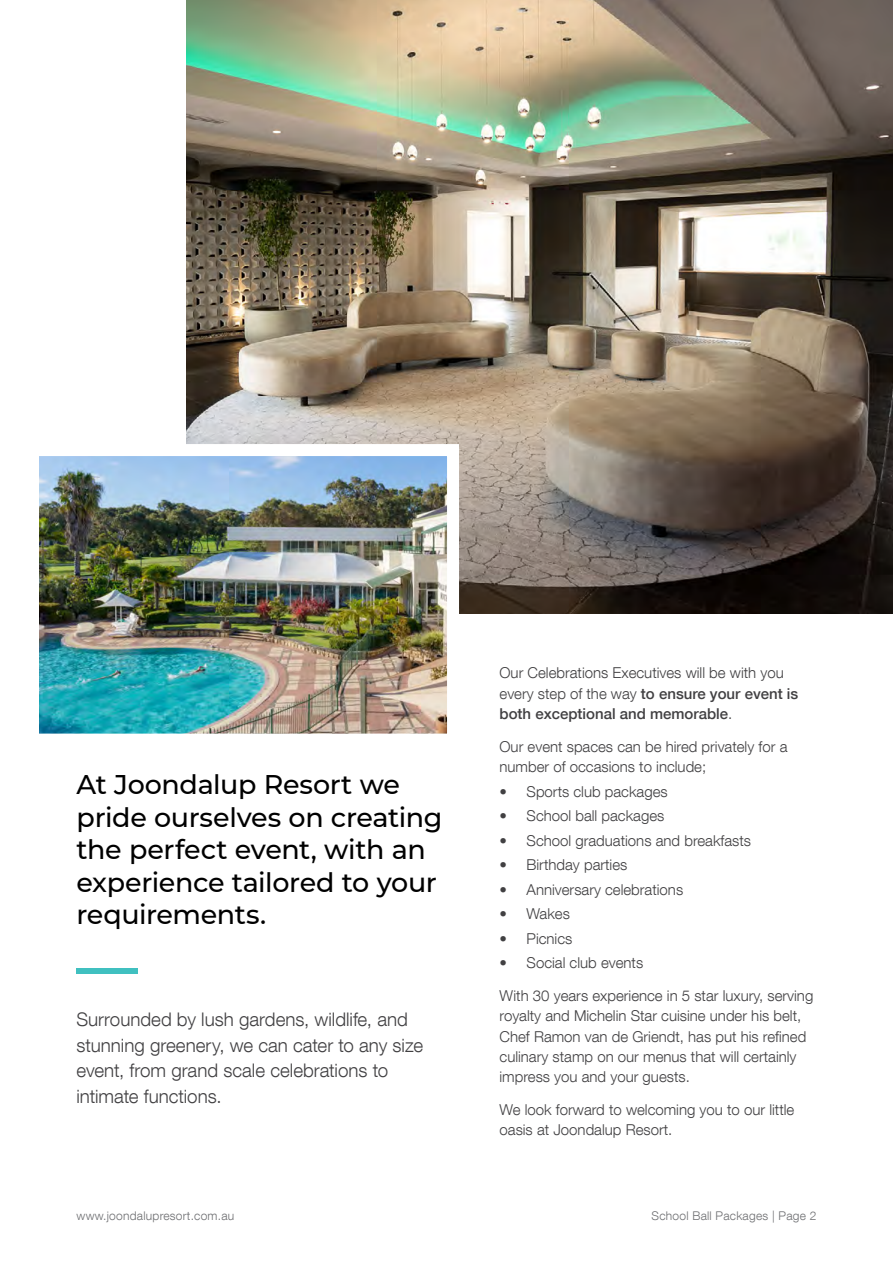
<style>
.page{position:relative;width:893px;height:1263px;background:#fff}
.page>*{position:absolute;margin:0;border:0;box-sizing:border-box;transform-origin:0 0}
.t1{font:500 27px/32.4px "Montserrat";letter-spacing:-.015em;color:#000}
.t2{font:300 18.75px/25.5px "Helvetica Neue LT Com";color:#414042}
.t3{font:300 15px/20.2px "Helvetica Neue LT Com";color:#414042}
.t4{font:300 12px "Helvetica Neue LT Com";letter-spacing:.02em;color:#6d6e71}
.s1{font-weight:500}
</style>
<div class="page">
<img style="left:187px;top:0;width:706px;height:613px">
<img style="left:39px;top:438px;width:426px;height:296px">
<div style="left:77px;top:968px;width:61px;height:5px;background:#40c0c0"></div>
<h1 class="t1" style="left:77px;top:767px;width:367px">At Joondalup Resort we pride ourselves on creating the perfect event, with an experience tailored to your requirements.</h1>
<p class="t2" style="left:77px;top:1006px;width:348px">Surrounded by lush gardens, wildlife, and stunning greenery, we can cater to any size event, from grand scale celebrations to intimate functions.</p>
<p class="t3" style="left:500px;top:662px;width:300px">Our Celebrations Executives will be with you every step of the way <span class="s1">to ensure your event is both exceptional and memorable</span>.</p>
<p class="t3" style="left:500px;top:736px;width:289px">Our event spaces can be hired privately for a number of occasions to include;</p>
<p class="t3" style="left:500px;top:781px;width:170px">• Sports club packages</p>
<p class="t3" style="left:500px;top:805px;width:166px">• School ball packages</p>
<p class="t3" style="left:500px;top:830px;width:253px">• School graduations and breakfasts</p>
<p class="t3" style="left:500px;top:854px;width:129px">• Birthday parties</p>
<p class="t3" style="left:500px;top:879px;width:185px">• Anniversary celebrations</p>
<p class="t3" style="left:500px;top:903px;width:72px">• Wakes</p>
<p class="t3" style="left:500px;top:928px;width:74px">• Picnics</p>
<p class="t3" style="left:500px;top:952px;width:145px">• Social club events</p>
<p class="t3" style="left:500px;top:985px;width:315px">With 30 years experience in 5 star luxury, serving royalty and Michelin Star cuisine under his belt, Chef Ramon van de Griendt, has put his refined culinary stamp on our menus that will certainly impress you and your guests.</p>
<p class="t3" style="left:500px;top:1099px;width:296px">We look forward to welcoming you to our little oasis at Joondalup Resort.</p>
<p class="t4" style="left:77px;top:1208px;width:159px">www.joondalupresort.com.au</p>
<p class="t4" style="left:652px;top:1208px;width:166px">School Ball Packages | Page 2</p>
</div>
